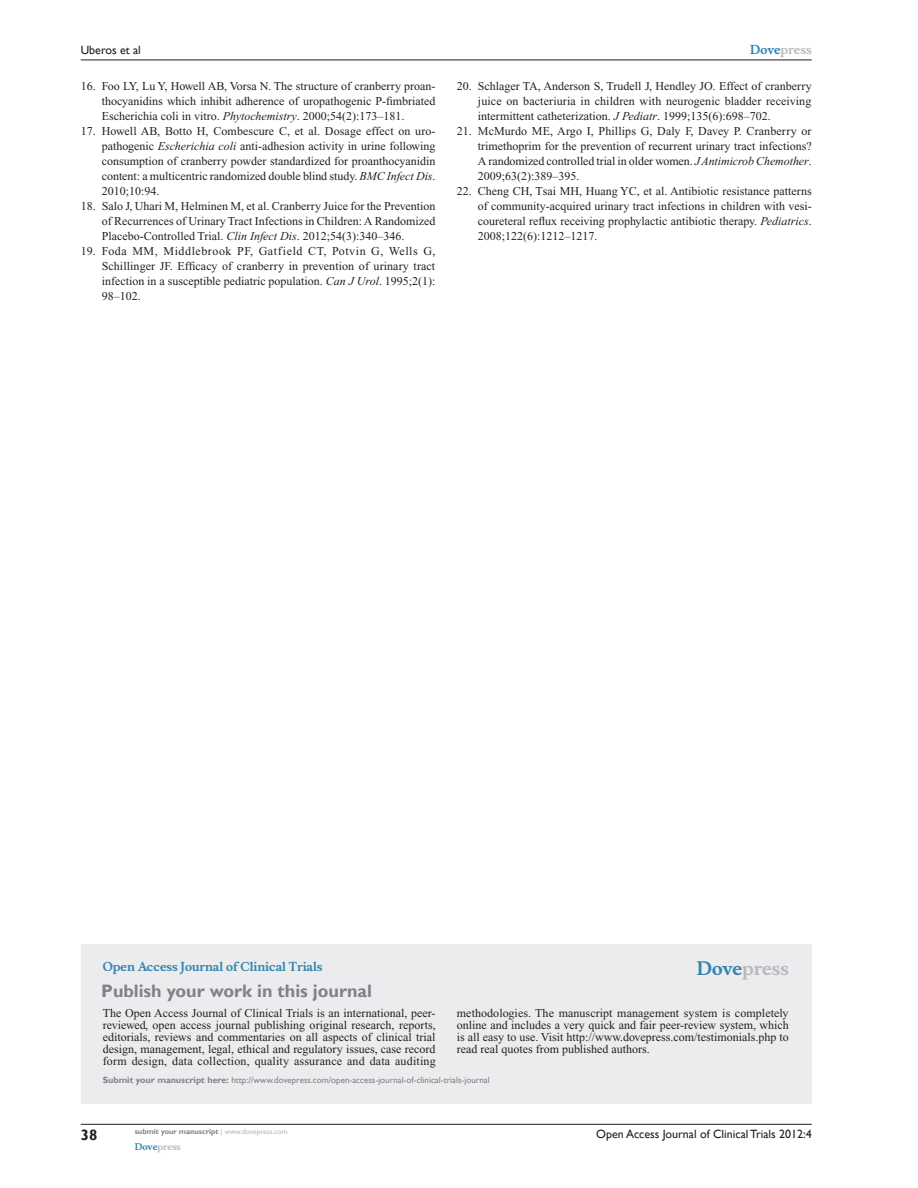
<style>
.page{position:relative;width:918px;height:1188px;background:#fff}
.page>*{position:absolute;margin:0;border:0;box-sizing:border-box;transform-origin:0 0}
.t1{font:700 18px "Gill Sans";color:#808285}
.t2{font:700 18px "Musee";color:#b8b9bc}
.t3{font:700 15px "Gill Sans";color:#231f20}
.t4{font:12px/15px "Times New Roman";color:#231f20;text-align:justify}
.t5{font:12px "Gill Sans";color:#231f20}
.t6{font:700 12px "Musee";color:#3485ae}
.t7{font:700 12px "Musee";color:#b8b9bc}
.t8{font:9px "Gill Sans";color:#808285}
.t9{font:700 9px "Musee";color:#b8b9bc}
.t10{font:700 7.5px "Gill Sans";color:#808285}
.s1{font-style:italic}
.s2{color:#3485ae}
.s3{font-weight:700}
.s4{font-weight:400;color:#b8b9bc}
</style>
<div class="page">
<div style="left:81px;top:944px;width:731px;height:159px;background:#ececee"></div>
<hr style="left:81px;top:1124px;width:731px;height:1px;background:#231f20">
<hr style="left:81px;top:60px;width:731px;height:1px;background:#231f20">
<p class="t5" style="left:81px;top:43px;width:62px">Uberos et al</p>
<p class="t4" style="left:102px;top:79px;width:335px;text-indent:-21px">16. Foo LY, Lu Y, Howell AB, Vorsa N. The structure of cranberry proan&shy;thocyanidins which inhibit adherence of uropathogenic P-fimbriated Escherichia coli in vitro. <span class="s1">Phytochemistry</span>. 2000;54(2):173–181.</p>
<p class="t4" style="left:102px;top:124px;width:335px;text-indent:-21px">17. Howell AB, Botto H, Combescure C, et al. Dosage effect on uro&shy;pathogenic <span class="s1">Escherichia coli</span> anti-adhesion activity in urine following consumption of cranberry powder standardized for proanthocyanidin content: a multicentric randomized double blind study. <span class="s1">BMC Infect Dis</span>.<br>2010;10:94.</p>
<p class="t4" style="left:102px;top:199px;width:335px;text-indent:-21px">18. Salo J, Uhari M, Helminen M, et al. Cranberry Juice for the Prevention of Recurrences of Urinary Tract Infections in Children: A Randomized Placebo-Controlled Trial. <span class="s1">Clin Infect Dis</span>. 2012;54(3):340–346.</p>
<p class="t4" style="left:102px;top:244px;width:335px;text-indent:-21px">19. Foda MM, Middlebrook PF, Gatfield CT, Potvin G, Wells G, Schillinger JF. Efficacy of cranberry in prevention of urinary tract infection in a susceptible pediatric population. <span class="s1">Can J Urol</span>. 1995;2(1):<br>98–102.</p>
<p class="t7" style="left:750px;top:43px;width:63px"><span class="s2">Dove</span>press</p>
<p class="t4" style="left:478px;top:79px;width:335px;text-indent:-21px">20. Schlager TA, Anderson S, Trudell J, Hendley JO. Effect of cranberry juice on bacteriuria in children with neurogenic bladder receiving intermittent catheterization. <span class="s1">J Pediatr</span>. 1999;135(6):698–702.</p>
<p class="t4" style="left:478px;top:124px;width:335px;text-indent:-21px">21. McMurdo ME, Argo I, Phillips G, Daly F, Davey P. Cranberry or trimethoprim for the prevention of recurrent urinary tract infections?<br>A randomized controlled trial in older women. <span class="s1">J Antimicrob Chemother</span>.<br>2009;63(2):389–395.</p>
<p class="t4" style="left:478px;top:184px;width:335px;text-indent:-21px">22. Cheng CH, Tsai MH, Huang YC, et al. Antibiotic resistance patterns of community-acquired urinary tract infections in children with vesi&shy;coureteral reflux receiving prophylactic antibiotic therapy. <span class="s1">Pediatrics</span>.<br>2008;122(6):1212–1217.</p>
<p class="t6" style="left:103px;top:959px;width:221px">Open Access Journal of Clinical Trials</p>
<h1 class="t1" style="left:101px;top:980px;width:272px">Publish your work in this journal</h1>
<h1 class="t2" style="left:697px;top:958px;width:94px"><span class="s2">Dove</span>press</h1>
<p class="t4" style="left:103px;top:1007px;width:335px;line-height:12px">The Open Access Journal of Clinical Trials is an international, peer&shy;reviewed, open access journal publishing original research, reports, editorials, reviews and commentaries on all aspects of clinical trial design, management, legal, ethical and regulatory issues, case record form design, data collection, quality assurance and data auditing</p>
<p class="t4" style="left:457px;top:1007px;width:333px;line-height:12px">methodologies. The manuscript management system is completely online and includes a very quick and fair peer-review system, which is all easy to use. Visit http://www.dovepress.com/testimonials.php to read real quotes from published authors.</p>
<p class="t8" style="left:103px;top:1075px;width:388px"><span class="s3">Submit your manuscript here:</span> http://www.dovepress.com/open-access-journal-of-clinical-trials-journal</p>
<p class="t3" style="left:81px;top:1126px;width:18px">38</p>
<p class="t10" style="left:135px;top:1127px;width:154px">submit your manuscript <span class="s4">| www.dovepress.com</span></p>
<p class="t9" style="left:135px;top:1141px;width:48px"><span class="s2">Dove</span>press</p>
<p class="t5" style="left:596px;top:1127px;width:217px">Open Access Journal of Clinical Trials 2012:4</p>
</div>
